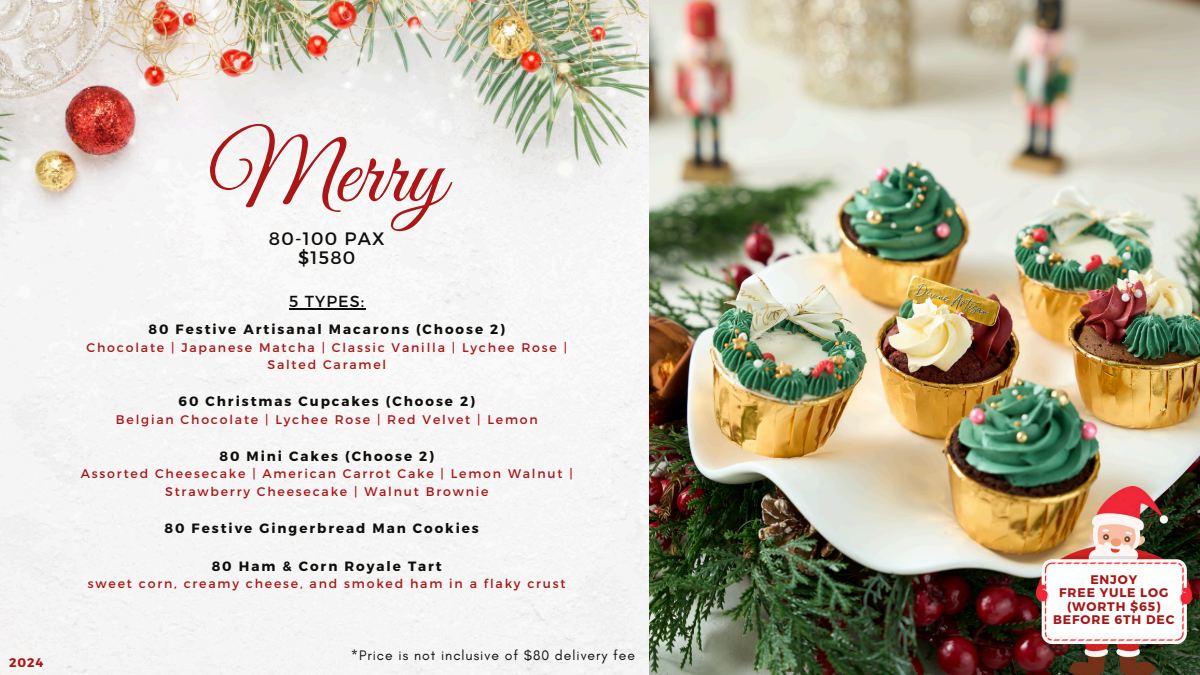
<style>
.page{position:relative;width:1200px;height:675px;background:#fff}
.page>*{position:absolute;margin:0;border:0;box-sizing:border-box;transform-origin:0 0}
.t1{font:95px "Great Vibes";color:#ac1616}
.t2{font:18px/19.5px "Montserrat";letter-spacing:.07em;color:#100e0b;text-align:center}
.t3{font:16px "Montserrat";letter-spacing:.07em;color:#100e0b}
.t4{font:14px "Glacial Indifference";letter-spacing:.07em;color:#100e0b}
.t5{font:700 13.5px "Montserrat";letter-spacing:.145em;color:#100e0b}
.t6{font:12.5px/17.2px "Montserrat";letter-spacing:.145em;color:#ac1616;text-align:center}
.t7{font:700 12.5px/13.6px "Montserrat";letter-spacing:.07em;color:#ac1616;text-align:center}
</style>
<div class="page">
<img style="left:0;top:0;width:649px;height:675px">
<img style="left:649px;top:0;width:551px;height:675px">
<hr style="left:289px;top:308px;width:76px;height:2px;background:#100e0b">
<img style="left:1036px;top:487px;width:155px;height:188px">
<h6 class="t7" style="left:9px;top:655px;width:36px">2024</h6>
<p class="t1" style="left:208px;top:120px;width:238px">Merry</p>
<h1 class="t2" style="left:269px;top:228px;width:117px">80-100 PAX $1580</h1>
<h6 class="t3" style="left:289px;top:290px;width:77px">5 TYPES:</h6>
<h2 class="t5" style="left:148px;top:321px;width:358px">80 Festive Artisanal Macarons (Choose 2)</h2>
<h3 class="t6" style="left:87px;top:338px;width:482px">Chocolate | Japanese Matcha | Classic Vanilla | Lychee Rose |<br>Salted Caramel</h3>
<p class="t5" style="left:179px;top:393px;width:298px">60 Christmas Cupcakes (Choose 2)</p>
<p class="t6" style="left:116px;top:410px;width:423px">Belgian Chocolate | Lychee Rose | Red Velvet | Lemon</p>
<p class="t5" style="left:219px;top:447px;width:216px">80 Mini Cakes (Choose 2)</p>
<p class="t6" style="left:81px;top:465px;width:493px">Assorted Cheesecake | American Carrot Cake | Lemon Walnut |<br>Strawberry Cheesecake | Walnut Brownie</p>
<p class="t5" style="left:164px;top:519px;width:316px">80 Festive Gingerbread Man Cookies</p>
<p class="t5" style="left:212px;top:557px;width:232px">80 Ham &amp; Corn Royale Tart</p>
<h4 class="t6" style="left:88px;top:574px;width:479px">sweet corn, creamy cheese, and smoked ham in a flaky crust</h4>
<p class="t4" style="left:351px;top:646px;width:286px">*Price is not inclusive of $80 delivery fee</p>
<p class="t7" style="left:1053px;top:572px;width:123px">ENJOY<br>FREE YULE LOG (WORTH $65)<br>BEFORE 6TH DEC</p>
</div>
